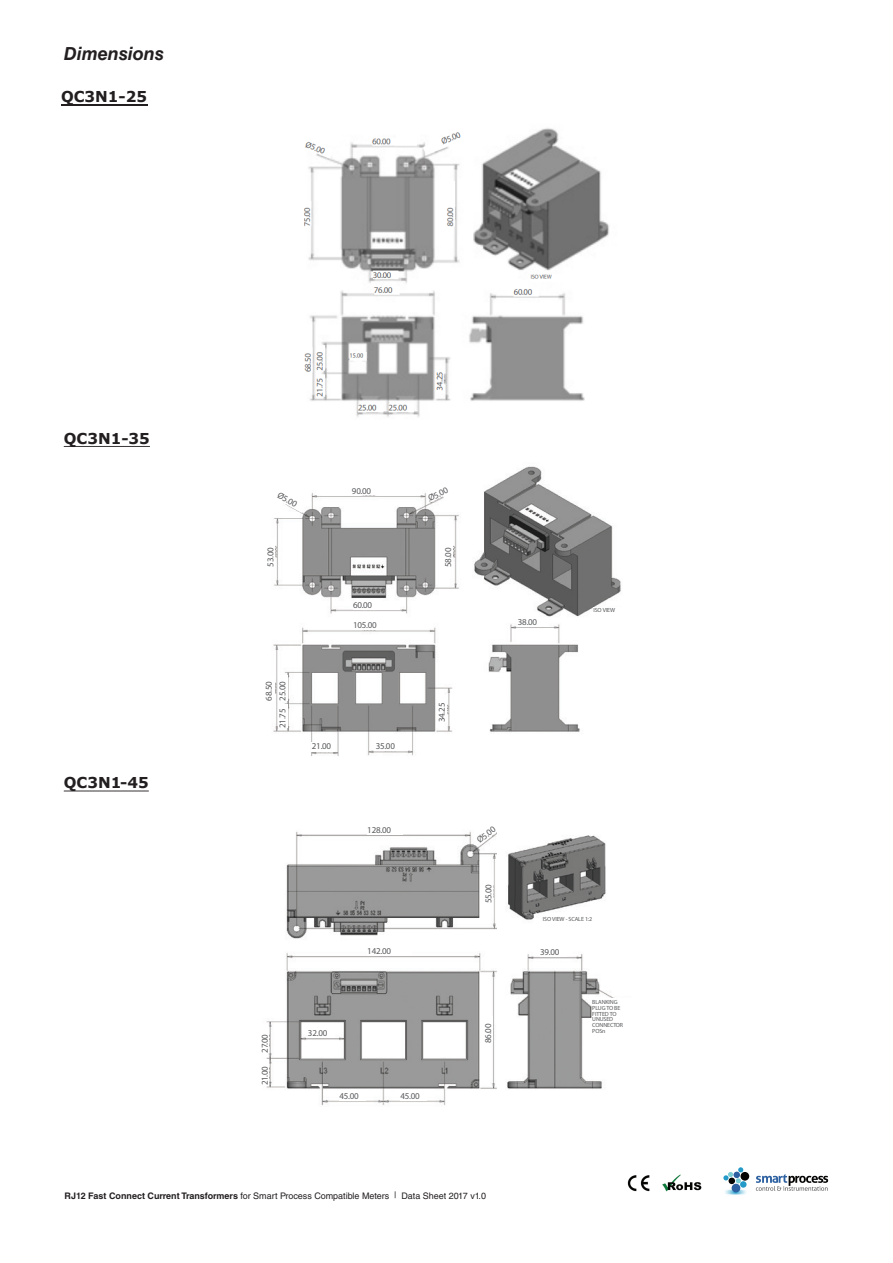
<style>
.page{position:relative;width:893px;height:1263px;background:#fff}
.page>*{position:absolute;margin:0;border:0;box-sizing:border-box;transform-origin:0 0}
.Sub_heading{font:italic 700 18px "Helvetica LT Std";color:#231f20}
.Sub_heading-2{font:700 15px "Verdana";color:#231f20}
.t1{font:700 15px "Verdana";color:#221e1f}
.t2{font:9px "Gotham";letter-spacing:-.02em;color:#57585a}
.t3{font:9px "Helvetica LT Std";color:#231f20}
.t4{font:6px/6px "Gotham";letter-spacing:-.02em;color:#57585a}
.s1{font-weight:700}
</style>
<div class="page">
<img style="left:725px;top:1180px;width:31px;height:15px">
<svg style="left:723px;top:1167px;width:20px;height:16px"></svg>
<div style="left:733px;top:1171px;width:7px;height:7px;background:#2c60a1;border-radius:50%"></div>
<div style="left:740px;top:1181px;width:6px;height:7px;background:#239ac8;border-radius:50%"></div>
<div style="left:728px;top:1177px;width:7px;height:7px;background:#040503;border-radius:50%"></div>
<div style="left:740px;top:1172px;width:9px;height:8px;background:#040503;border-radius:50%"></div>
<div style="left:732px;top:1184px;width:8px;height:8px;background:#2c60a1;border-radius:50%"></div>
<svg style="left:756px;top:1174px;width:72px;height:17px"></svg>
<img style="left:627px;top:1174px;width:75px;height:18px">
<img style="left:273px;top:466px;width:348px;height:290px">
<div style="left:376px;top:742px;width:27px;height:9px;background:#fff"></div>
<div style="left:438px;top:695px;width:8px;height:27px;background:#fff"></div>
<div style="left:312px;top:742px;width:23px;height:10px;background:#fff"></div>
<div style="left:278px;top:705px;width:10px;height:23px;background:#fff"></div>
<div style="left:265px;top:675px;width:10px;height:26px;background:#fff"></div>
<div style="left:352px;top:486px;width:47px;height:9px;background:#fff"></div>
<div style="left:353px;top:600px;width:47px;height:9px;background:#fff"></div>
<div style="left:444px;top:520px;width:9px;height:47px;background:#fff"></div>
<div style="left:353px;top:621px;width:47px;height:9px;background:#fff"></div>
<div style="left:518px;top:618px;width:30px;height:9px;background:#fff"></div>
<div style="left:266px;top:539px;width:9px;height:27px;background:#fff"></div>
<svg style="left:426px;top:471px;width:46px;height:31px"></svg>
<svg style="left:276px;top:491px;width:30px;height:22px"></svg>
<div style="left:593px;top:608px;width:38px;height:18px;background:#fff"></div>
<div style="left:278px;top:675px;width:10px;height:26px;background:#fff"></div>
<img style="left:266px;top:831px;width:231px;height:275px">
<div style="left:484px;top:1017px;width:9px;height:26px;background:#fff"></div>
<div style="left:400px;top:1092px;width:27px;height:8px;background:#fff"></div>
<div style="left:339px;top:1092px;width:27px;height:8px;background:#fff"></div>
<div style="left:308px;top:1029px;width:26px;height:9px;background:#fff"></div>
<div style="left:367px;top:947px;width:45px;height:9px;background:#fff"></div>
<div style="left:484px;top:877px;width:9px;height:26px;background:#fff"></div>
<div style="left:367px;top:826px;width:36px;height:9px;background:#fff"></div>
<div style="left:261px;top:1059px;width:8px;height:26px;background:#fff"></div>
<div style="left:261px;top:1026px;width:8px;height:26px;background:#fff"></div>
<svg style="left:475px;top:831px;width:22px;height:13px"></svg>
<img style="left:507px;top:835px;width:107px;height:254px">
<div style="left:540px;top:948px;width:26px;height:9px;background:#fff"></div>
<div style="left:592px;top:999px;width:44px;height:42px;background:#fff"></div>
<div style="left:543px;top:916px;width:66px;height:9px;background:#fff"></div>
<hr style="left:61px;top:104px;width:86px;height:1px;background:#221e1f">
<hr style="left:64px;top:446px;width:86px;height:1px;background:#231f20">
<hr style="left:64px;top:790px;width:85px;height:1px;background:#231f20">
<img style="left:303px;top:128px;width:306px;height:289px">
<p class="Sub_heading" style="left:64px;top:43px;width:102px">Dimensions</p>
<h2 class="t1" style="left:61px;top:86px;width:88px">QC3N1-25</h2>
<p class="Sub_heading-2" style="left:64px;top:427px;width:88px">QC3N1-35</p>
<p class="Sub_heading-2" style="left:64px;top:772px;width:87px">QC3N1-45</p>
<p class="t2" style="left:281px;top:490px;width:22px;rotate:29deg">Ø5.00</p>
<p class="t2" style="left:265px;top:566px;width:21px;rotate:-90deg">53.00</p>
<p class="t2" style="left:263px;top:701px;width:21px;rotate:-90deg">68.50</p>
<p class="t2" style="left:277px;top:701px;width:21px;rotate:-90deg">25.00</p>
<p class="t2" style="left:277px;top:728px;width:21px;rotate:-90deg">21.75</p>
<p class="t2" style="left:312px;top:740px;width:21px">21.00</p>
<p class="t2" style="left:352px;top:485px;width:21px">90.00</p>
<p class="t2" style="left:353px;top:599px;width:21px">60.00</p>
<p class="t2" style="left:353px;top:620px;width:25px">105.00</p>
<p class="t2" style="left:376px;top:740px;width:21px">35.00</p>
<p class="t2" style="left:426px;top:494px;width:22px;rotate:-27deg">Ø5.00</p>
<p class="t2" style="left:443px;top:567px;width:21px;rotate:-90deg">58.00</p>
<p class="t2" style="left:436px;top:722px;width:21px;rotate:-90deg">34.25</p>
<p class="t2" style="left:518px;top:616px;width:21px">38.00</p>
<p class="t4" style="left:593px;top:607px;width:23px">ISO VIEW</p>
<p class="t2" style="left:367px;top:824px;width:25px">128.00</p>
<p class="t2" style="left:259px;top:1052px;width:20px;rotate:-90deg">27.00</p>
<p class="t2" style="left:259px;top:1085px;width:21px;rotate:-90deg">21.00</p>
<p class="t2" style="left:367px;top:945px;width:25px">142.00</p>
<p class="t2" style="left:308px;top:1027px;width:21px">32.00</p>
<p class="t2" style="left:339px;top:1090px;width:21px">45.00</p>
<p class="t2" style="left:400px;top:1090px;width:21px">45.00</p>
<p class="t2" style="left:475px;top:836px;width:22px;rotate:-38deg">Ø5.00</p>
<p class="t2" style="left:483px;top:903px;width:21px;rotate:-90deg">55.00</p>
<p class="t2" style="left:482px;top:1043px;width:21px;rotate:-90deg">86.00</p>
<p class="t4" style="left:543px;top:916px;width:51px">ISO VIEW - SCALE 1:2</p>
<p class="t2" style="left:540px;top:946px;width:21px">39.00</p>
<p class="t4" style="left:592px;top:998px;width:32px">BLANKING<br>PLUG TO BE<br>FITTED TO<br>UNUSED<br>CONNECTOR<br>POSn</p>
<p class="t3" style="left:65px;top:1191px;width:423px"><span class="s1">RJ12 Fast Connect Current Transformers</span> for Smart Process Compatible Meters | Data Sheet 2017 v1.0</p>
</div>
